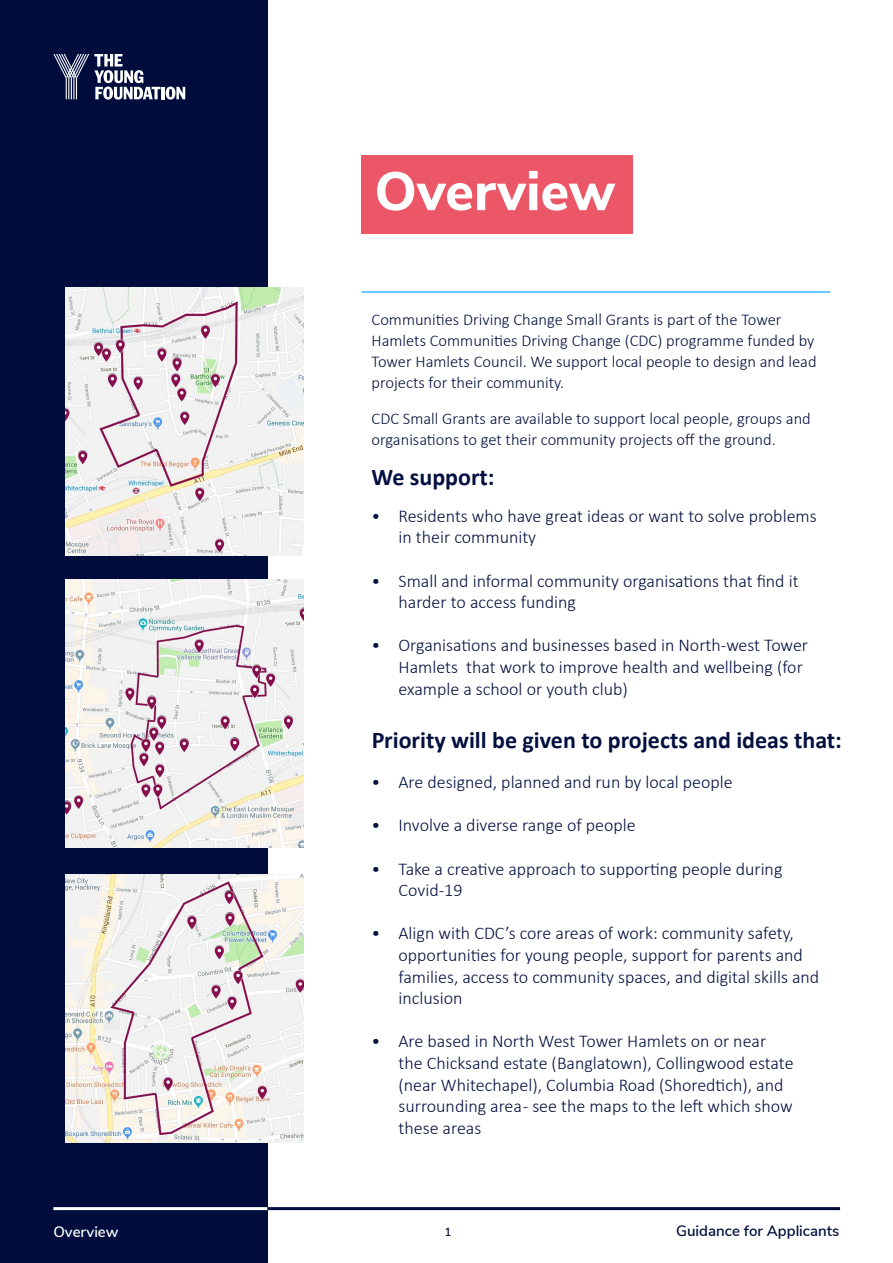
<style>
.page{position:relative;width:893px;height:1263px;background:#fff}
.page>*{position:absolute;margin:0;border:0;box-sizing:border-box;transform-origin:0 0}
.t1{font:800 54px "Nunito Sans";color:#fff}
.t2{font:700 24px "Calibri";color:#000d3c}
.t3{font:300 18px/21.6px "Calibri";color:#000d3c}
.t4{font:300 16.5px/21px "Calibri";color:#000d3c}
.t5{font:600 15px "Nunito Sans";color:#000d3c}
.t6{font:600 15px "Nunito Sans";color:#fff}
.t7{font:600 11.85px "Nunito Sans";color:#000d3c}
</style>
<div class="page">
<div style="left:0;top:0;width:267px;height:1263px;background:#000d3c"></div>
<hr style="left:362px;top:291px;width:468px;height:2px;background:#38b6ff">
<hr style="left:55px;top:1207px;width:785px;height:3px;background:#000d3c">
<hr style="left:53px;top:1207px;width:214px;height:3px;background:#fff">
<hr style="left:161px;top:87px;width:4px;height:12px;background:#fff">
<svg style="left:166px;top:87px;width:19px;height:13px"></svg>
<svg style="left:53px;top:54px;width:107px;height:46px"></svg>
<img style="left:66px;top:875px;width:237px;height:267px">
<img style="left:66px;top:580px;width:237px;height:267px">
<img style="left:66px;top:288px;width:237px;height:267px">
<div style="left:362px;top:156px;width:271px;height:78px;background:#ec5768"></div>
<p class="t1" style="left:374px;top:152px;width:242px">Overview</p>
<p class="t4" style="left:371px;top:309px;width:447px">Communities Driving Change Small Grants is part of the Tower Hamlets Communities Driving Change (CDC) programme funded by Tower Hamlets Council. We support local people to design and lead projects for their community.</p>
<p class="t4" style="left:371px;top:408px;width:441px">CDC Small Grants are available to support local people, groups and organisations to get their community projects off the ground.</p>
<h2 class="t2" style="left:371px;top:460px;width:125px">We support:</h2>
<p class="t3" style="left:398px;top:505px;width:420px;text-indent:-27px">• Residents who have great ideas or want to solve problems in their community</p>
<p class="t3" style="left:398px;top:570px;width:402px;text-indent:-27px">• Small and informal community organisations that find it harder to access funding</p>
<p class="t3" style="left:398px;top:634px;width:411px;text-indent:-27px">• Organisations and businesses based in North-west Tower<br>Hamlets that work to improve health and wellbeing (for example a school or youth club)</p>
<h2 class="t2" style="left:371px;top:723px;width:472px">Priority will be given to projects and ideas that:</h2>
<p class="t3" style="left:371px;top:771px;width:363px">• Are designed, planned and run by local people</p>
<p class="t3" style="left:371px;top:814px;width:266px">• Involve a diverse range of people</p>
<p class="t3" style="left:398px;top:858px;width:385px;text-indent:-27px">• Take a creative approach to supporting people during<br>Covid-19</p>
<p class="t3" style="left:398px;top:922px;width:422px;text-indent:-27px">• Align with CDC’s core areas of work: community safety, opportunities for young people, support for parents and families, access to community spaces, and digital skills and inclusion</p>
<p class="t3" style="left:398px;top:1030px;width:396px;text-indent:-27px">• Are based in North West Tower Hamlets on or near the Chicksand estate (Banglatown), Collingwood estate (near Whitechapel), Columbia Road (Shoredtich), and surrounding area - see the maps to the left which show these areas</p>
<p class="t6" style="left:53px;top:1220px;width:67px">Overview</p>
<p class="t7" style="left:444px;top:1223px;width:9px">1</p>
<p class="t5" style="left:676px;top:1220px;width:165px">Guidance for Applicants</p>
</div>
